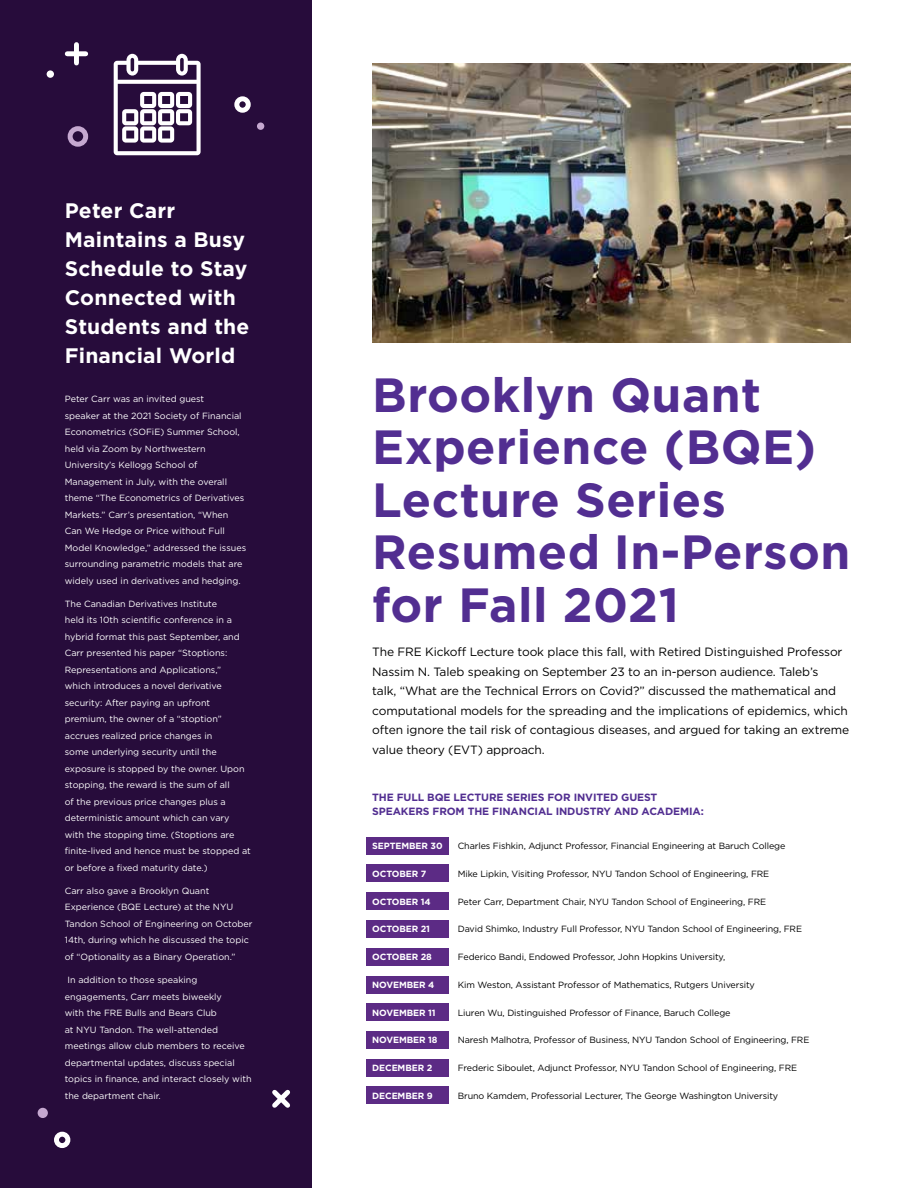
<style>
.page{position:relative;width:918px;height:1188px;background:#fff}
.page>*{position:absolute;margin:0;border:0;box-sizing:border-box;transform-origin:0 0}
.t1{font:700 48px/52.5px "Gotham";letter-spacing:.01em;color:#522e91}
.t2{font:700 21px/28.8px "Gotham";letter-spacing:.01em;color:#fff}
.t3{font:12px/19.5px "Gotham";letter-spacing:-.01em;color:#000}
.t4{font:700 10.5px/13.5px "Gotham";letter-spacing:-.01em;color:#522e91}
.t5{font:9px/16.5px "Gotham";color:#fff}
.t6{font:9px "Gotham";letter-spacing:-.01em;color:#000}
.t7{font:700 9px "Gotham";letter-spacing:-.01em;color:#fff}
</style>
<div class="page">
<div style="left:366px;top:837px;width:82px;height:18px;background:#5c2b85"></div>
<div style="left:366px;top:920px;width:82px;height:18px;background:#5c2b85"></div>
<div style="left:366px;top:1003px;width:82px;height:18px;background:#5c2b85"></div>
<div style="left:366px;top:864px;width:82px;height:18px;background:#5c2b85"></div>
<div style="left:366px;top:948px;width:82px;height:18px;background:#5c2b85"></div>
<div style="left:366px;top:1031px;width:82px;height:18px;background:#5c2b85"></div>
<div style="left:366px;top:892px;width:82px;height:18px;background:#5c2b85"></div>
<div style="left:366px;top:976px;width:82px;height:18px;background:#5c2b85"></div>
<div style="left:366px;top:1059px;width:82px;height:18px;background:#5c2b85"></div>
<div style="left:366px;top:1086px;width:82px;height:18px;background:#5c2b85"></div>
<div style="left:0;top:0;width:311px;height:1188px;background:#270c3b"></div>
<div style="left:257px;top:123px;width:7px;height:7px;background:#c5a8d0;border-radius:50%"></div>
<div style="left:234px;top:96px;width:17px;height:17px;border:5px solid #fff;border-radius:50%"></div>
<div style="left:54px;top:1132px;width:16px;height:16px;border:5px solid #fff;border-radius:50%"></div>
<div style="left:38px;top:1108px;width:10px;height:10px;background:#c5a8d0;border-radius:50%"></div>
<svg style="left:272px;top:1089px;width:18px;height:19px"></svg>
<svg style="left:114px;top:54px;width:87px;height:101px"></svg>
<div style="left:67px;top:51px;width:19px;height:5px;background:#fff"></div>
<div style="left:74px;top:45px;width:5px;height:18px;background:#fff"></div>
<div style="left:47px;top:70px;width:7px;height:8px;background:#fff;border-radius:50%"></div>
<div style="left:68px;top:126px;width:20px;height:21px;border:5px solid #c5a8d0;border-radius:50%"></div>
<img style="left:372px;top:64px;width:478px;height:278px">
<h2 class="t2" style="left:65px;top:196px;width:186px">Peter Carr<br>Maintains a Busy<br>Schedule to Stay<br>Connected with<br>Students and the<br>Financial World</h2>
<p class="t5" style="left:65px;top:390px;width:183px">Peter Carr was an invited guest<br>speaker at the 2021 Society of Financial Econometrics (SOFiE) Summer School, held via Zoom by Northwestern University’s Kellogg School of Management in July, with the overall theme “The Econometrics of Derivatives Markets.” Carr’s presentation, “When Can We Hedge or Price without Full Model Knowledge,” addressed the issues surrounding parametric models that are widely used in derivatives and hedging.</p>
<p class="t5" style="left:65px;top:595px;width:188px">The Canadian Derivatives Institute<br>held its 10th scientific conference in a hybrid format this past September, and Carr presented his paper “Stoptions:<br>Representations and Applications,”<br>which introduces a novel derivative security: After paying an upfront premium, the owner of a “stoption” accrues realized price changes in<br>some underlying security until the exposure is stopped by the owner. Upon stopping, the reward is the sum of all<br>of the previous price changes plus a deterministic amount which can vary with the stopping time. (Stoptions are finite-lived and hence must be stopped at or before a fixed maturity date.)</p>
<p class="t5" style="left:65px;top:882px;width:189px">Carr also gave a Brooklyn Quant Experience (BQE Lecture) at the NYU Tandon School of Engineering on October 14th, during which he discussed the topic of “Optionality as a Binary Operation.”</p>
<p class="t5" style="left:65px;top:972px;width:188px">In addition to those speaking engagements, Carr meets biweekly<br>with the FRE Bulls and Bears Club<br>at NYU Tandon. The well-attended meetings allow club members to receive departmental updates, discuss special topics in finance, and interact closely with the department chair.</p>
<h1 class="t1" style="left:372px;top:368px;width:480px">Brooklyn Quant<br>Experience (BQE)<br>Lecture Series<br>Resumed In-Person for Fall 2021</h1>
<p class="t3" style="left:372px;top:642px;width:479px">The FRE Kickoff Lecture took place this fall, with Retired Distinguished Professor Nassim N. Taleb speaking on September 23 to an in-person audience. Taleb’s<br>talk, “What are the Technical Errors on Covid?” discussed the mathematical and computational models for the spreading and the implications of epidemics, which often ignore the tail risk of contagious diseases, and argued for taking an extreme value theory (EVT) approach.</p>
<p class="t4" style="left:372px;top:791px;width:333px">THE FULL BQE LECTURE SERIES FOR INVITED GUEST<br>SPEAKERS FROM THE FINANCIAL INDUSTRY AND ACADEMIA:</p>
<p class="t7" style="left:372px;top:840px;width:72px">SEPTEMBER 30</p>
<p class="t6" style="left:458px;top:840px;width:329px">Charles Fishkin, Adjunct Professor, Financial Engineering at Baruch College</p>
<p class="t7" style="left:372px;top:868px;width:56px">OCTOBER 7</p>
<p class="t6" style="left:458px;top:868px;width:313px">Mike Lipkin, Visiting Professor, NYU Tandon School of Engineering, FRE</p>
<p class="t7" style="left:372px;top:895px;width:60px">OCTOBER 14</p>
<p class="t6" style="left:458px;top:896px;width:310px">Peter Carr, Department Chair, NYU Tandon School of Engineering, FRE</p>
<p class="t7" style="left:372px;top:923px;width:59px">OCTOBER 21</p>
<p class="t6" style="left:458px;top:923px;width:346px">David Shimko, Industry Full Professor, NYU Tandon School of Engineering, FRE</p>
<p class="t7" style="left:372px;top:951px;width:61px">OCTOBER 28</p>
<p class="t6" style="left:458px;top:951px;width:269px">Federico Bandi, Endowed Professor, John Hopkins University,</p>
<p class="t7" style="left:372px;top:979px;width:64px">NOVEMBER 4</p>
<p class="t6" style="left:458px;top:979px;width:299px">Kim Weston, Assistant Professor of Mathematics, Rutgers University</p>
<p class="t7" style="left:372px;top:1006px;width:65px">NOVEMBER 11</p>
<p class="t6" style="left:458px;top:1007px;width:274px">Liuren Wu, Distinguished Professor of Finance, Baruch College</p>
<p class="t7" style="left:372px;top:1034px;width:67px">NOVEMBER 18</p>
<p class="t6" style="left:458px;top:1034px;width:353px">Naresh Malhotra, Professor of Business, NYU Tandon School of Engineering, FRE</p>
<p class="t7" style="left:372px;top:1062px;width:62px">DECEMBER 2</p>
<p class="t6" style="left:458px;top:1062px;width:341px">Frederic Siboulet, Adjunct Professor, NYU Tandon School of Engineering, FRE</p>
<p class="t7" style="left:372px;top:1090px;width:62px">DECEMBER 9</p>
<p class="t6" style="left:458px;top:1090px;width:322px">Bruno Kamdem, Professorial Lecturer, The George Washington University</p>
</div>
